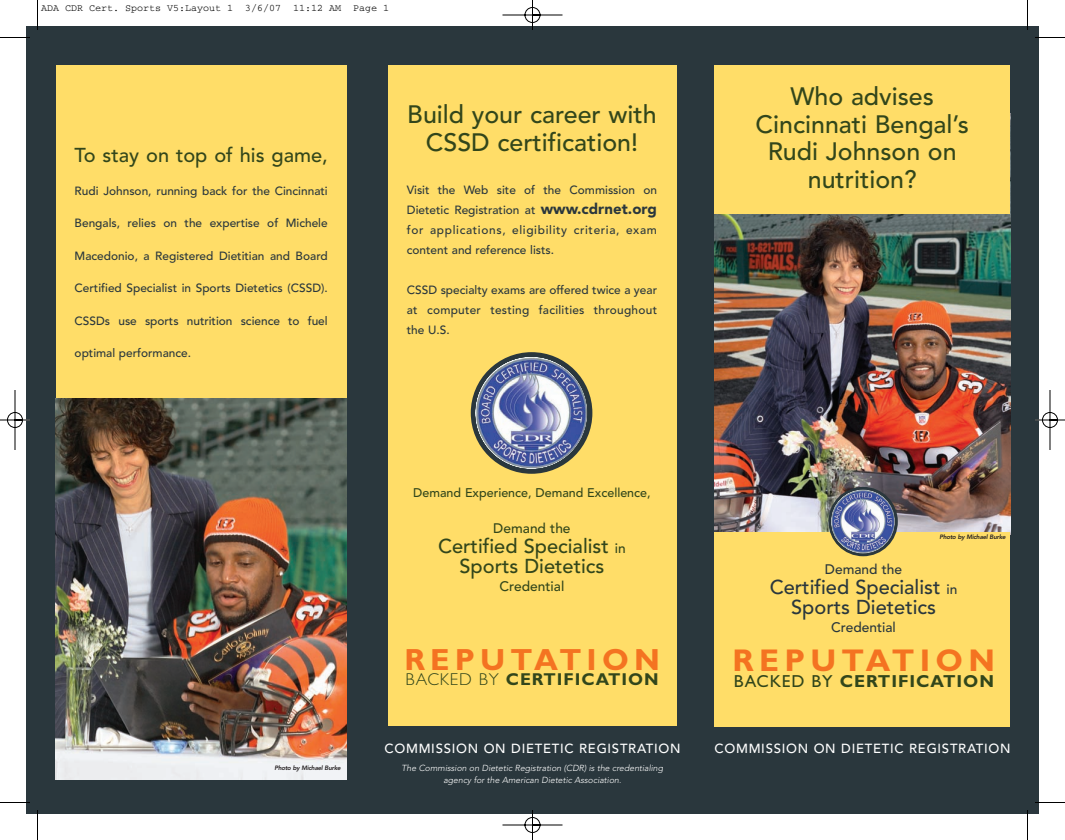
<style>
.page{position:relative;width:1065px;height:840px;background:#fff}
.page>*{position:absolute;margin:0;border:0;box-sizing:border-box;transform-origin:0 0}
.t1{font:700 31.5px "Gill Sans";letter-spacing:.17em;color:#f47321}
.t2{font:700 30.62px "Gill Sans";letter-spacing:.17em;color:#f47321}
.t3{font:500 25px/27.5px "Avenir";color:#32461b;text-align:center}
.t4{font:500 20px/20px "Avenir";color:#32461b;text-align:center}
.t5{font:500 20px/20px "Avenir";color:#2a373d;text-align:center}
.t6{font:700 17.38px "Gill Sans";letter-spacing:.055em;color:#32461b}
.t7{font:700 17.25px "Gill Sans";letter-spacing:.055em;color:#32461b}
.t8{font:500 13.75px "Avenir";color:#2a373d}
.t9{font:500 13.75px "Avenir";color:#32461b}
.t10{font:500 13.12px "Avenir";letter-spacing:.055em;color:#fff}
.t11{font:500 12.5px "Avenir";color:#32461b}
.t12{font:500 11.88px/20px "Avenir";color:#2a373d;text-align:justify}
.t13{font:10px "Courier";color:#000}
.t14{font:italic 300 8.75px/12.5px "Avenir";color:#fff;text-align:center}
.t15{font:italic 800 6.25px "Avenir";letter-spacing:-.03em;color:#231f20}
.s1{font-weight:900;font-size:15px}
.s2{font-size:13.75px}
.s3{font-weight:300}
.s4{font-weight:400}
</style>
<div class="page">
<img style="left:0;top:0;width:1065px;height:840px">
<p class="t13" style="left:41px;top:5px;width:350px">ADA CDR Cert. Sports V5:Layout 1 3/6/07 11:12 AM Page 1</p>
<h3 class="t4" style="left:75px;top:147px;width:255px">To stay on top of his game,</h3>
<p class="t12" style="left:75px;top:182px;width:255px">Rudi Johnson, running back for the Cincinnati</p>
<p class="t12" style="left:75px;top:214px;width:255px">Bengals, relies on the expertise of Michele</p>
<p class="t12" style="left:75px;top:247px;width:255px">Macedonio, a Registered Dietitian and Board</p>
<p class="t12" style="left:75px;top:279px;width:255px">Certified Specialist in Sports Dietetics (CSSD).</p>
<p class="t12" style="left:75px;top:312px;width:255px">CSSDs use sports nutrition science to fuel</p>
<p class="t12" style="left:75px;top:344px;width:118px">optimal performance.</p>
<h3 class="t3" style="left:407px;top:103px;width:251px">Build your career with<br>CSSD certification!</h3>
<p class="t12" style="left:407px;top:181px;width:252px">Visit the Web site of the Commission on Dietetic Registration at <span class="s1">www.cdrnet.org </span>for applications, eligibility criteria, exam content and reference lists.</p>
<p class="t12" style="left:407px;top:281px;width:252px">CSSD specialty exams are offered twice a year at computer testing facilities throughout the U.S.</p>
<h3 class="t3" style="left:756px;top:85px;width:215px">Who advises<br>Cincinnati Bengal’s<br>Rudi Johnson on nutrition?</h3>
<p class="t15" style="left:274px;top:765px;width:68px">Photo by Michael Burke</p>
<p class="t11" style="left:413px;top:488px;width:239px">Demand Experience, Demand Excellence,</p>
<p class="t9" style="left:493px;top:523px;width:79px">Demand the</p>
<h3 class="t4" style="left:438px;top:538px;width:189px">Certified Specialist <span class="s2">in<br></span>Sports Dietetics</h3>
<p class="t9" style="left:500px;top:580px;width:66px">Credential</p>
<h2 class="t2" style="left:404px;top:648px;width:257px">REPUTATION</h2>
<h3 class="t7" style="left:406px;top:673px;width:254px"><span class="s3">BACKED BY</span> CERTIFICATION</h3>
<p class="t10" style="left:384px;top:743px;width:298px">COMMISSION ON DIETETIC REGISTRATION</p>
<p class="t14" style="left:402px;top:762px;width:263px">The Commission on Dietetic Registration (CDR) is the credentialing agency for the American Dietetic Association.</p>
<p class="t15" style="left:939px;top:534px;width:68px">Photo by Michael Burke</p>
<p class="t8" style="left:825px;top:564px;width:79px">Demand the</p>
<h3 class="t5" style="left:770px;top:579px;width:189px">Certified Specialist <span class="s2">in<br></span>Sports Dietetics</h3>
<p class="t8" style="left:831px;top:622px;width:66px">Credential</p>
<h1 class="t1" style="left:732px;top:649px;width:264px">REPUTATION</h1>
<h3 class="t6" style="left:734px;top:674px;width:262px"><span class="s4">BACKED BY</span> CERTIFICATION</h3>
<p class="t10" style="left:714px;top:743px;width:298px">COMMISSION ON DIETETIC REGISTRATION</p>
</div>
